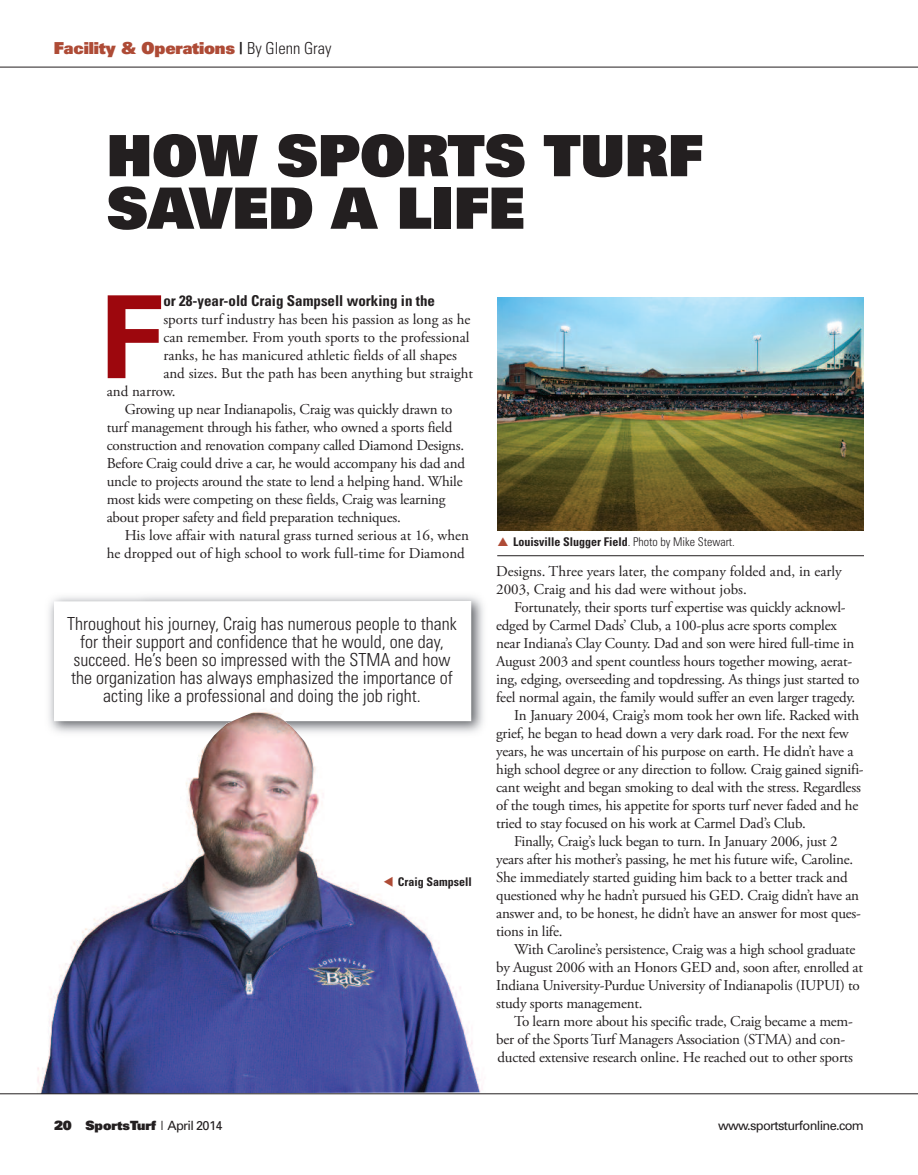
<style>
.page{position:relative;width:918px;height:1175px;background:#fff}
.page>*{position:absolute;margin:0;border:0;box-sizing:border-box;transform-origin:0 0}
.t1{font:700 114.6px "Univers";color:#9d070d}
.t2{font:900 57px/52.5px "Univers";color:#231f20}
.t3{font:300 condensed 18px/18px "Univers";color:#231f20;text-align:center}
.t4{font:900 16.5px "Univers";letter-spacing:-.01em;color:#ae4b36}
.t5{font:15px "Adobe Garamond Pro";letter-spacing:-.015em;color:#231f20}
.t6{font:700 condensed 15px "Univers";color:#231f20}
.t7{font:12.75px "Univers";letter-spacing:-.05em;color:#231f20}
.t8{font:900 12.75px "Univers";color:#231f20}
.t9{font:700 condensed 12px "Univers";color:#231f20}
.s1{font-family:"Helvetica Neue";font-weight:500;color:#231f20}
.s2{font-weight:300;font-stretch:condensed;color:#231f20}
.s3{color:#ae4b36}
.s4{font-weight:300}
.s5{font-weight:400}
</style>
<div class="page">
<hr style="left:0;top:67px;width:918px;height:1px;background:#231f20">
<img style="left:49px;top:596px;width:435px;height:98px">
<svg style="left:54px;top:601px;width:417px;height:93px"></svg>
<img style="left:37px;top:698px;width:447px;height:395px">
<hr style="left:0;top:1093px;width:918px;height:1px;background:#231f20">
<img style="left:498px;top:298px;width:366px;height:232px">
<hr style="left:497px;top:555px;width:367px;height:1px;background:#231f20">
<p class="t4" style="left:54px;top:42px;width:279px">Facility &amp; Operations <span class="s1">|</span> <span class="s2">By Glenn Gray</span></p>
<p class="t2" style="left:107px;top:135px;width:598px">HOW SPORTS TURF<br>SAVED A LIFE</p>
<p class="t1" style="left:100px;top:295px;width:65px">F</p>
<p class="t6" style="left:163px;top:295px;width:273px">or 28-year-old Craig Sampsell working in the</p>
<p class="t5" style="left:163px;top:313px;width:309px">sports turf industry has been his passion as long as he</p>
<p class="t5" style="left:163px;top:331px;width:308px">can remember. From youth sports to the professional</p>
<p class="t5" style="left:163px;top:349px;width:295px">ranks, he has manicured athletic fields of all shapes</p>
<p class="t5" style="left:163px;top:367px;width:311px">and sizes. But the path has been anything but straight</p>
<p class="t5" style="left:107px;top:385px;width:70px">and narrow.</p>
<p class="t5" style="left:125px;top:403px;width:329px">Growing up near Indianapolis, Craig was quickly drawn to</p>
<p class="t5" style="left:107px;top:421px;width:347px">turf management through his father, who owned a sports field</p>
<p class="t5" style="left:107px;top:439px;width:359px">construction and renovation company called Diamond Designs.</p>
<p class="t5" style="left:107px;top:457px;width:360px">Before Craig could drive a car, he would accompany his dad and</p>
<p class="t5" style="left:107px;top:475px;width:357px">uncle to projects around the state to lend a helping hand. While</p>
<p class="t5" style="left:107px;top:493px;width:340px">most kids were competing on these fields, Craig was learning</p>
<p class="t5" style="left:107px;top:511px;width:296px">about proper safety and field preparation techniques.</p>
<p class="t5" style="left:125px;top:529px;width:346px">His love affair with natural grass turned serious at 16, when</p>
<p class="t5" style="left:107px;top:547px;width:360px">he dropped out of high school to work full-time for Diamond</p>
<p class="t3" style="left:67px;top:616px;width:391px">Throughout his journey, Craig has numerous people to thank for their support and confidence that he would, one day, succeed. He’s been so impressed with the STMA and how the organization has always emphasized the importance of acting like a professional and doing the job right.</p>
<p class="t9" style="left:383px;top:877px;width:90px"><span class="s3">▼</span> Craig Sampsell</p>
<p class="t9" style="left:513px;top:538px;width:223px">Louisville Slugger Field<span class="s4">. Photo by Mike Stewart.</span></p>
<p class="t5" style="left:496px;top:565px;width:347px">Designs. Three years later, the company folded and, in early</p>
<p class="t5" style="left:496px;top:583px;width:252px">2003, Craig and his dad were without jobs.</p>
<p class="t5" style="left:514px;top:601px;width:333px">Fortunately, their sports turf expertise was quickly acknowl-</p>
<p class="t5" style="left:496px;top:619px;width:342px">edged by Carmel Dads’ Club, a 100-plus acre sports complex</p>
<p class="t5" style="left:496px;top:637px;width:360px">near Indiana’s Clay County. Dad and son were hired full-time in</p>
<p class="t5" style="left:496px;top:655px;width:358px">August 2003 and spent countless hours together mowing, aerat-</p>
<p class="t5" style="left:496px;top:673px;width:365px">ing, edging, overseeding and topdressing. As things just started to</p>
<p class="t5" style="left:496px;top:691px;width:361px">feel normal again, the family would suffer an even larger tragedy.</p>
<p class="t5" style="left:514px;top:709px;width:347px">In January 2004, Craig’s mom took her own life. Racked with</p>
<p class="t5" style="left:496px;top:727px;width:354px">grief, he began to head down a very dark road. For the next few</p>
<p class="t5" style="left:496px;top:745px;width:359px">years, he was uncertain of his purpose on earth. He didn’t have a</p>
<p class="t5" style="left:496px;top:763px;width:369px">high school degree or any direction to follow. Craig gained signifi-</p>
<p class="t5" style="left:496px;top:781px;width:366px">cant weight and began smoking to deal with the stress. Regardless</p>
<p class="t5" style="left:496px;top:799px;width:364px">of the tough times, his appetite for sports turf never faded and he</p>
<p class="t5" style="left:496px;top:817px;width:311px">tried to stay focused on his work at Carmel Dad’s Club.</p>
<p class="t5" style="left:514px;top:835px;width:325px">Finally, Craig’s luck began to turn. In January 2006, just 2</p>
<p class="t5" style="left:496px;top:853px;width:359px">years after his mother’s passing, he met his future wife, Caroline.</p>
<p class="t5" style="left:496px;top:871px;width:353px">She immediately started guiding him back to a better track and</p>
<p class="t5" style="left:496px;top:889px;width:365px">questioned why he hadn’t pursued his GED. Craig didn’t have an</p>
<p class="t5" style="left:496px;top:907px;width:366px">answer and, to be honest, he didn’t have an answer for most ques-</p>
<p class="t5" style="left:496px;top:925px;width:68px">tions in life.</p>
<p class="t5" style="left:514px;top:943px;width:343px">With Caroline’s persistence, Craig was a high school graduate</p>
<p class="t5" style="left:496px;top:961px;width:368px">by August 2006 with an Honors GED and, soon after, enrolled at</p>
<p class="t5" style="left:496px;top:979px;width:365px">Indiana University-Purdue University of Indianapolis (IUPUI) to</p>
<p class="t5" style="left:496px;top:997px;width:148px">study sports management.</p>
<p class="t5" style="left:514px;top:1015px;width:340px">To learn more about his specific trade, Craig became a mem-</p>
<p class="t5" style="left:496px;top:1033px;width:351px">ber of the Sports Turf Managers Association (STMA) and con-</p>
<p class="t5" style="left:498px;top:1051px;width:357px">ducted extensive research online. He reached out to other sports</p>
<p class="t8" style="left:54px;top:1120px;width:170px">20 SportsTurf <span class="s5">| April 2014</span></p>
<p class="t7" style="left:718px;top:1120px;width:147px">www.sportsturfonline.com</p>
</div>
